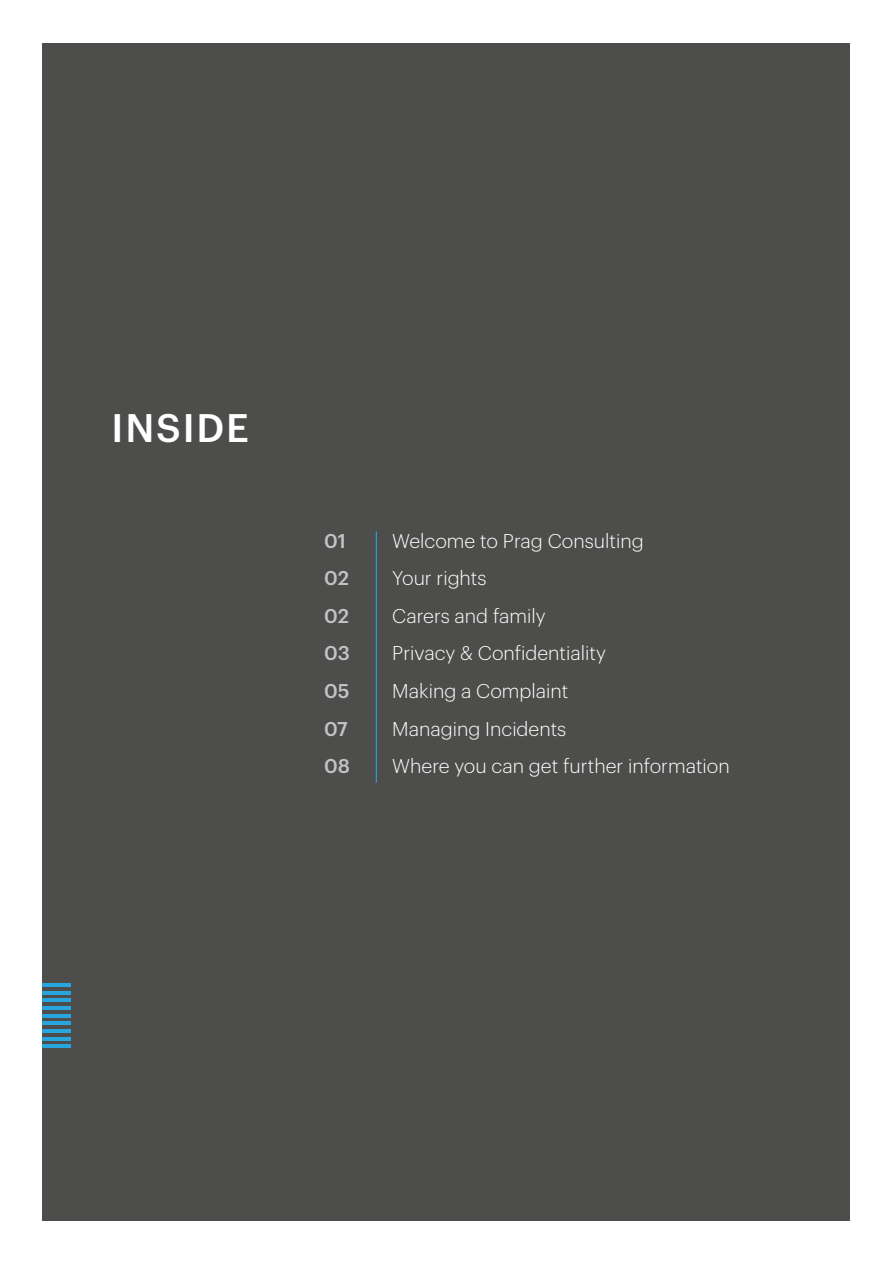
<style>
.page{position:relative;width:893px;height:1263px;background:#fff}
.page>*{position:absolute;margin:0;border:0;box-sizing:border-box;transform-origin:0 0}
.t1{font:500 39px "Graphik";letter-spacing:.045em;color:#fff}
.t2{font:300 19.5px/37.7px "Graphik";color:#fff}
.t3{font:500 19.5px/37.7px "Graphik";color:#c3c3c5}
</style>
<div class="page">
<div style="left:43px;top:43px;width:807px;height:1177px;background:#4d4d4c"></div>
<hr style="left:43px;top:983px;width:28px;height:4px;background:#27a5dd">
<hr style="left:43px;top:991px;width:28px;height:3px;background:#27a5dd">
<hr style="left:43px;top:999px;width:28px;height:3px;background:#27a5dd">
<hr style="left:43px;top:1006px;width:28px;height:4px;background:#27a5dd">
<hr style="left:43px;top:1014px;width:28px;height:3px;background:#27a5dd">
<hr style="left:43px;top:1022px;width:28px;height:3px;background:#27a5dd">
<hr style="left:43px;top:1029px;width:28px;height:4px;background:#27a5dd">
<hr style="left:43px;top:1037px;width:28px;height:3px;background:#27a5dd">
<hr style="left:43px;top:1044px;width:28px;height:4px;background:#27a5dd">
<hr style="left:376px;top:531px;width:1px;height:251px;background:#27a5dd">
<h1 class="t1" style="left:112px;top:399px;width:139px">INSIDE</h1>
<p class="t3" style="left:324px;top:520px;width:27px">01<br>02<br>02<br>03<br>05<br>07<br>08</p>
<p class="t2" style="left:392px;top:520px;width:339px">Welcome to Prag Consulting<br>Your rights<br>Carers and family<br>Privacy &amp; Confidentiality<br>Making a Complaint<br>Managing Incidents<br>Where you can get further information</p>
</div>
